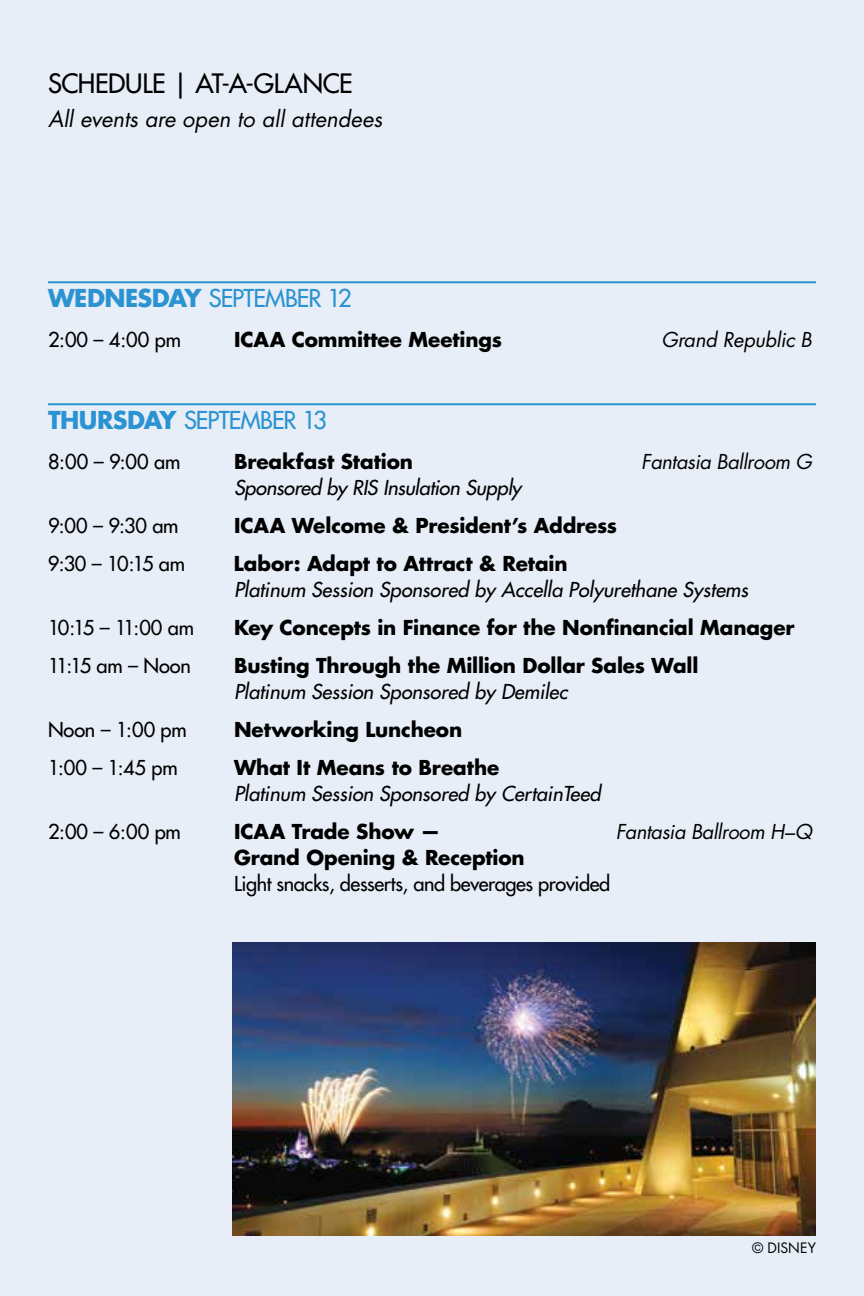
<style>
.page{position:relative;width:864px;height:1296px;background:#e8eef8}
.page>*{position:absolute;margin:0;border:0;box-sizing:border-box;transform-origin:0 0}
.t1{font:26px "Futura";letter-spacing:-.015em;color:#000}
.t2{font:24px "Futura";letter-spacing:-.04em;color:#2b93d1}
.t3{font:italic 22px "Futura";color:#000}
.t4{font:700 20px "Futura";letter-spacing:-.01em;color:#000}
.t5{font:italic 20px "Futura";color:#000}
.t6{font:20px "Futura";letter-spacing:-.015em;color:#000}
.t7{font:italic 20px "Futura";letter-spacing:-.02em;color:#000}
.t8{font:14px "Futura";letter-spacing:.005em;color:#000}
.s1{font-weight:700}
</style>
<div class="page">
<hr style="left:48px;top:281px;width:768px;height:2px;background:#2b93d1">
<hr style="left:48px;top:403px;width:768px;height:2px;background:#2b93d1">
<img style="left:232px;top:942px;width:584px;height:294px">
<h1 class="t1" style="left:48px;top:67px;width:306px">Schedule | At-a-Glance</h1>
<p class="t3" style="left:48px;top:105px;width:336px">All events are open to all attendees</p>
<p class="t2" style="left:48px;top:283px;width:305px"><span class="s1">Wednesday</span> September 12</p>
<p class="t6" style="left:48px;top:327px;width:135px">2:00 – 4:00 pm</p>
<p class="t4" style="left:234px;top:326px;width:270px">ICAA Committee Meetings</p>
<p class="t7" style="left:661px;top:327px;width:152px">Grand Republic B</p>
<p class="t2" style="left:48px;top:405px;width:280px"><span class="s1">Thursday</span> September 13</p>
<p class="t6" style="left:48px;top:449px;width:134px">8:00 – 9:00 am</p>
<p class="t4" style="left:234px;top:448px;width:181px">Breakfast Station</p>
<p class="t7" style="left:641px;top:449px;width:172px">Fantasia Ballroom G</p>
<p class="t5" style="left:234px;top:475px;width:289px">Sponsored by RIS Insulation Supply</p>
<p class="t6" style="left:48px;top:513px;width:132px">9:00 – 9:30 am</p>
<p class="t4" style="left:234px;top:512px;width:385px">ICAA Welcome &amp; President’s Address</p>
<p class="t6" style="left:48px;top:551px;width:139px">9:30 – 10:15 am</p>
<p class="t4" style="left:234px;top:550px;width:335px">Labor: Adapt to Attract &amp; Retain</p>
<p class="t5" style="left:234px;top:577px;width:516px">Platinum Session Sponsored by Accella Polyurethane Systems</p>
<p class="t6" style="left:48px;top:615px;width:148px">10:15 – 11:00 am</p>
<p class="t4" style="left:234px;top:614px;width:562px">Key Concepts in Finance for the Nonfinancial Manager</p>
<p class="t6" style="left:48px;top:653px;width:144px">11:15 am – Noon</p>
<p class="t4" style="left:234px;top:652px;width:466px">Busting Through the Million Dollar Sales Wall</p>
<p class="t5" style="left:234px;top:679px;width:335px">Platinum Session Sponsored by Demilec</p>
<p class="t6" style="left:48px;top:717px;width:140px">Noon – 1:00 pm</p>
<p class="t4" style="left:234px;top:716px;width:230px">Networking Luncheon</p>
<p class="t6" style="left:48px;top:755px;width:131px">1:00 – 1:45 pm</p>
<p class="t4" style="left:234px;top:754px;width:267px">What It Means to Breathe</p>
<p class="t5" style="left:234px;top:781px;width:368px">Platinum Session Sponsored by CertainTeed</p>
<p class="t6" style="left:48px;top:819px;width:134px">2:00 – 6:00 pm</p>
<p class="t4" style="left:234px;top:818px;width:208px">ICAA Trade Show —</p>
<p class="t7" style="left:616px;top:819px;width:198px">Fantasia Ballroom H–Q</p>
<p class="t4" style="left:234px;top:844px;width:292px">Grand Opening &amp; Reception</p>
<p class="t6" style="left:234px;top:871px;width:378px">Light snacks, desserts, and beverages provided</p>
<p class="t8" style="left:752px;top:1239px;width:65px">© DISNEY</p>
</div>
